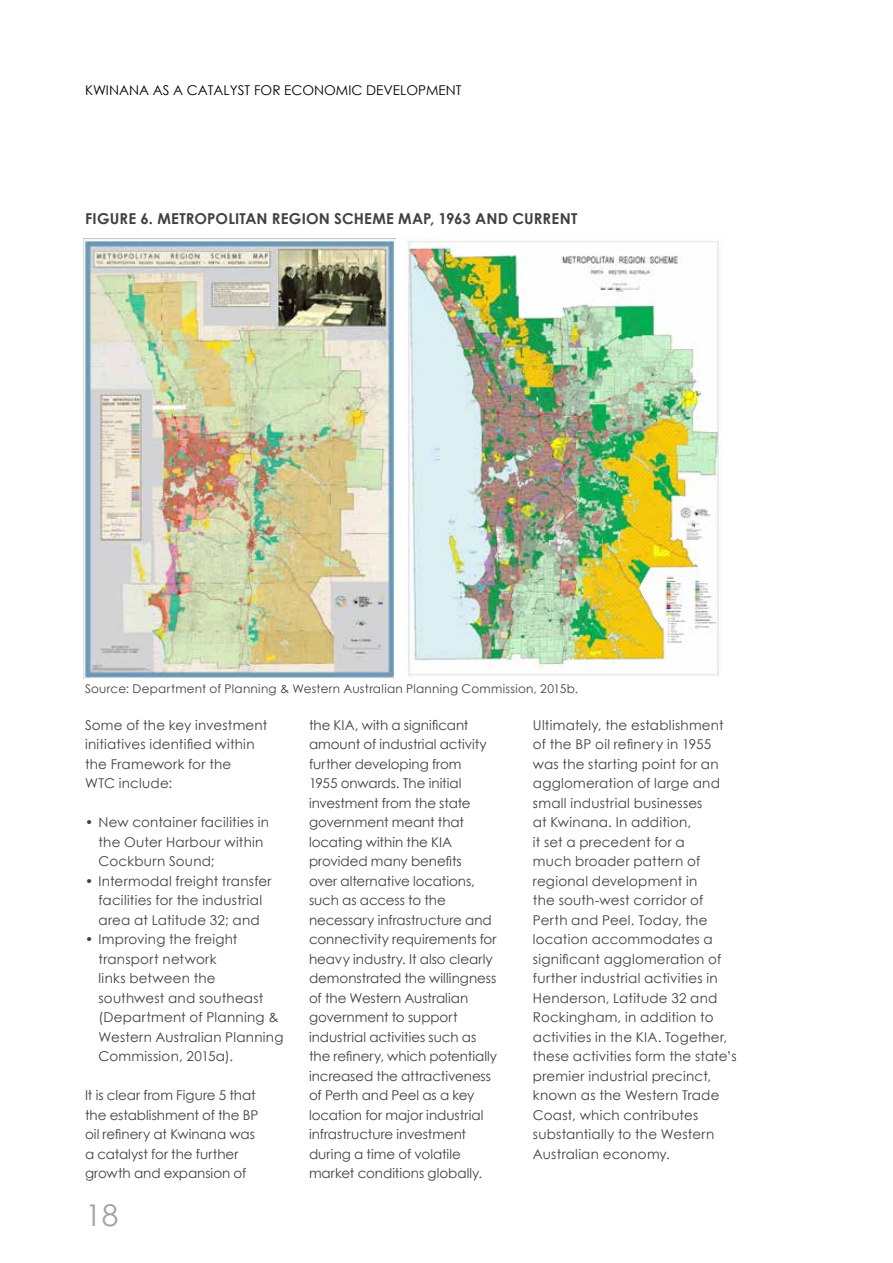
<style>
.page{position:relative;width:893px;height:1263px;background:#fff}
.page>*{position:absolute;margin:0;border:0;box-sizing:border-box;transform-origin:0 0}
.t1{font:30px "Century Gothic";color:#9ea5a9}
.t2{font:700 15px "Century Gothic";letter-spacing:.01em;color:#414042}
.t3{font:13.5px/19.5px "Century Gothic";letter-spacing:.005em;color:#414042}
.t4{font:13.5px "Century Gothic";color:#000}
.t5{font:12px "Century Gothic";letter-spacing:.025em;color:#414042}
</style>
<div class="page">
<img style="left:84px;top:238px;width:311px;height:441px">
<img style="left:405px;top:238px;width:317px;height:438px">
<p class="t4" style="left:85px;top:81px;width:378px">KWINANA AS A CATALYST FOR ECONOMIC DEVELOPMENT</p>
<p class="t2" style="left:85px;top:207px;width:494px">FIGURE 6. METROPOLITAN REGION SCHEME MAP, 1963 AND CURRENT</p>
<p class="t5" style="left:85px;top:681px;width:495px">Source: Department of Planning &amp; Western Australian Planning Commission, 2015b.</p>
<p class="t3" style="left:85px;top:715px;width:184px">Some of the key investment initiatives identified within the Framework for the<br>WTC include:</p>
<p class="t3" style="left:99px;top:812px;width:172px;text-indent:-14px">• New container facilities in the Outer Harbour within<br>Cockburn Sound;</p>
<p class="t3" style="left:85px;top:871px;width:188px;text-align:center">• Intermodal freight transfer facilities for the industrial area at Latitude 32; and</p>
<p class="t3" style="left:99px;top:929px;width:186px;text-indent:-14px">• Improving the freight transport network<br>links between the southwest and southeast (Department of Planning &amp;<br>Western Australian Planning<br>Commission, 2015a).</p>
<p class="t3" style="left:85px;top:1085px;width:175px">It is clear from Figure 5 that the establishment of the BP oil refinery at Kwinana was a catalyst for the further growth and expansion of</p>
<p class="t3" style="left:309px;top:715px;width:190px">the KIA, with a significant amount of industrial activity further developing from<br>1955 onwards. The initial investment from the state government meant that locating within the KIA provided many benefits<br>over alternative locations, such as access to the necessary infrastructure and connectivity requirements for heavy industry. It also clearly demonstrated the willingness of the Western Australian government to support industrial activities such as the refinery, which potentially increased the attractiveness of Perth and Peel as a key location for major industrial infrastructure investment during a time of volatile market conditions globally.</p>
<p class="t3" style="left:533px;top:715px;width:205px">Ultimately, the establishment of the BP oil refinery in 1955 was the starting point for an agglomeration of large and small industrial businesses<br>at Kwinana. In addition,<br>it set a precedent for a<br>much broader pattern of regional development in<br>the south-west corridor of<br>Perth and Peel. Today, the location accommodates a significant agglomeration of further industrial activities in<br>Henderson, Latitude 32 and<br>Rockingham, in addition to activities in the KIA. Together, these activities form the state’s premier industrial precinct, known as the Western Trade<br>Coast, which contributes substantially to the Western<br>Australian economy.</p>
<h1 class="t1" style="left:85px;top:1194px;width:35px">18</h1>
</div>
